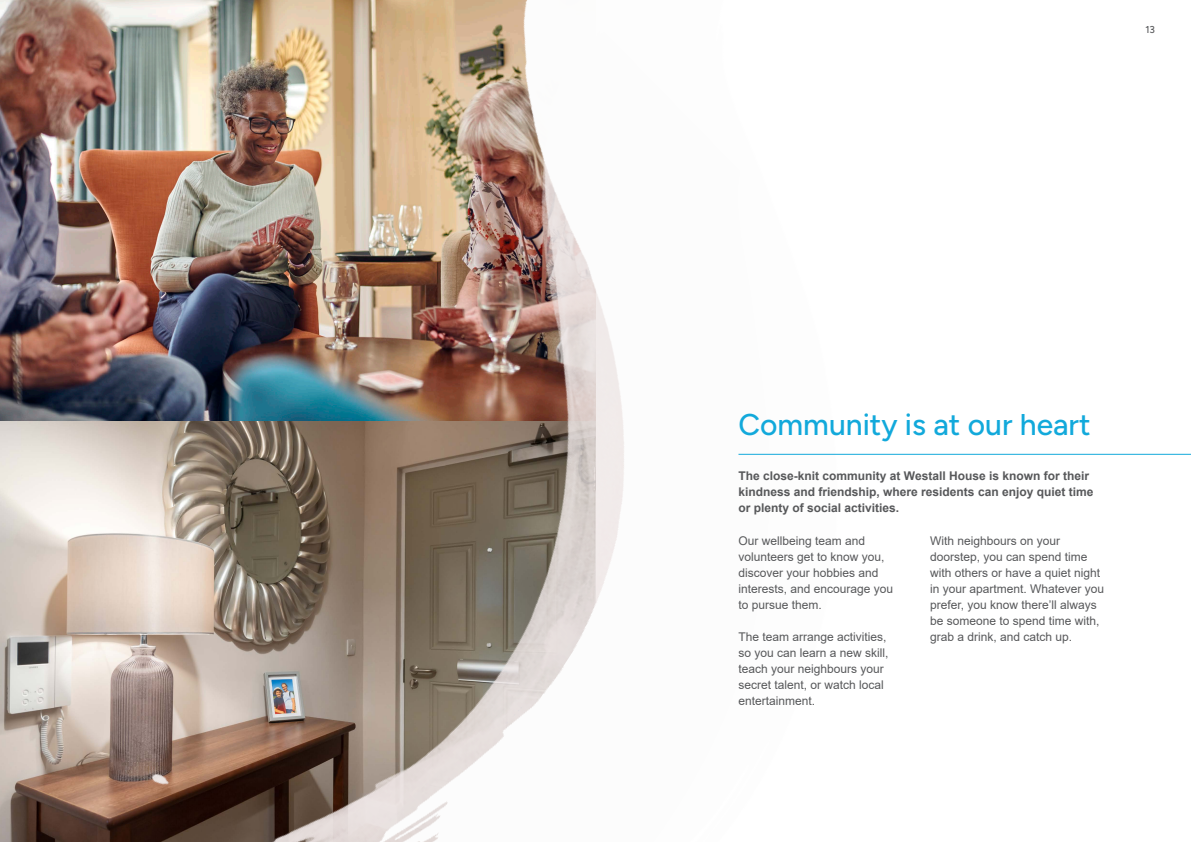
<style>
.page{position:relative;width:1191px;height:842px;background:#fff}
.page>*{position:absolute;margin:0;border:0;box-sizing:border-box;transform-origin:0 0}
.Heading_Orange{font:500 30px "Figtree";color:#12a9db}
.Body_Text{font:12px/16px "Arial";color:#57585a}
.Body_Text-2{font:700 12px/16px "Arial";color:#57585a}
.SUB_HEADER{font:500 10px "Figtree";color:#57585a}
</style>
<div class="page">
<img style="left:0;top:0;width:1187px;height:842px">
<hr style="left:738px;top:454px;width:453px;height:1px;background:#12a9db">
<p class="SUB_HEADER" style="left:1145px;top:23px;width:11px">13</p>
<p class="Heading_Orange" style="left:738px;top:407px;width:353px">Community is at our heart</p>
<p class="Body_Text-2" style="left:738px;top:468px;width:356px">The close-knit community at Westall House is known for their kindness and friendship, where residents can enjoy quiet time or plenty of social activities.</p>
<p class="Body_Text" style="left:738px;top:533px;width:156px">Our wellbeing team and volunteers get to know you, discover your hobbies and interests, and encourage you to pursue them.</p>
<p class="Body_Text" style="left:738px;top:629px;width:152px">The team arrange activities, so you can learn a new skill, teach your neighbours your secret talent, or watch local entertainment.</p>
<p class="Body_Text" style="left:930px;top:533px;width:176px">With neighbours on your doorstep, you can spend time with others or have a quiet night in your apartment. Whatever you prefer, you know there’ll always be someone to spend time with, grab a drink, and catch up.</p>
</div>
